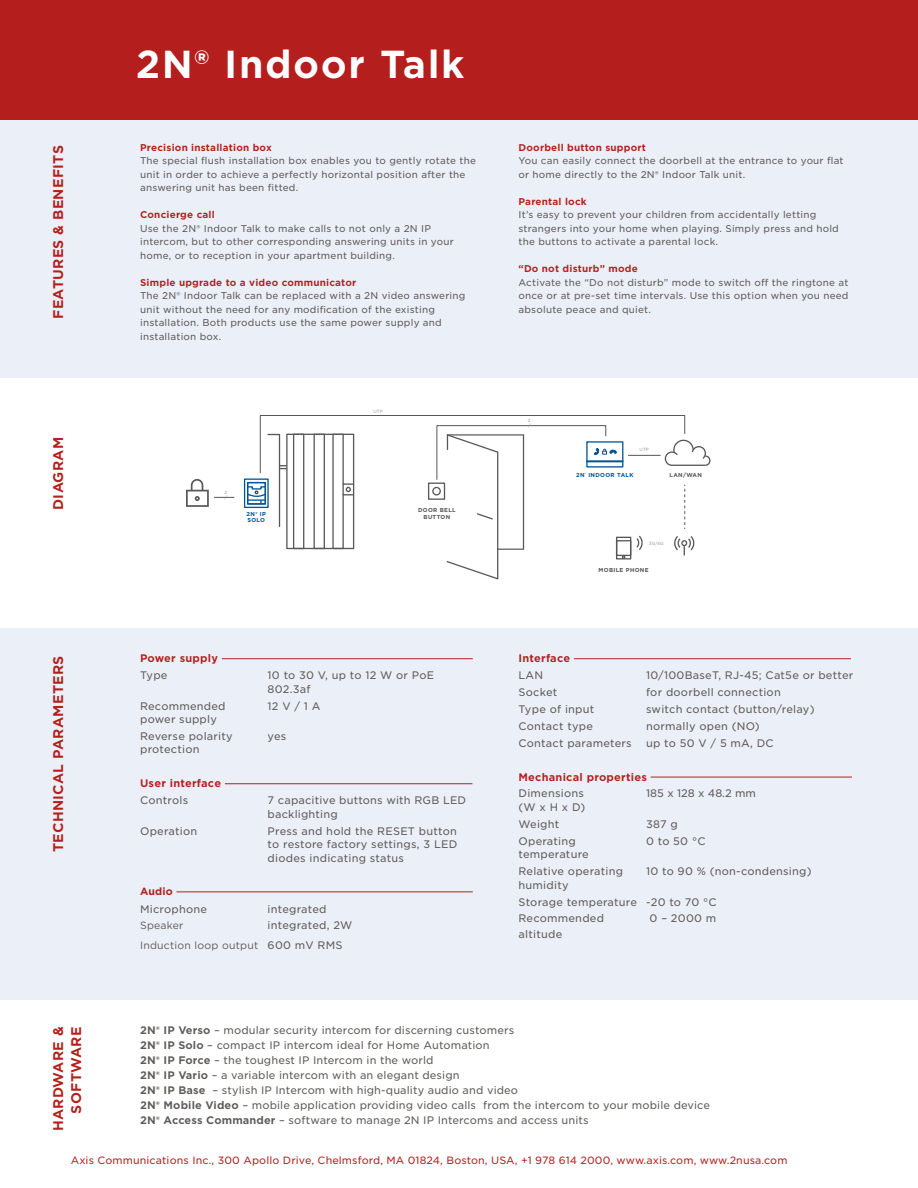
<style>
.page{position:relative;width:918px;height:1188px;background:#fff}
.page>*{position:absolute;margin:0;border:0;box-sizing:border-box;transform-origin:0 0}
.t1{font:700 37.5px "Gotham S Sm";letter-spacing:.04em;color:#fff}
.t2{font:700 13.5px/18px "Gotham S Sm";letter-spacing:.02em;color:#b4201d;text-align:right}
.t3{font:10.5px/13.5px "Gotham S Sm";letter-spacing:.02em;color:#5f5b57}
.t4{font:10.5px/15px "Gotham S Sm";letter-spacing:.01em;color:#5d5b57}
.t5{font:700 10.5px "Gotham S Sm";letter-spacing:.02em;color:#b41f1d}
.t6{font:10.5px "Gotham";letter-spacing:.02em;color:#5f5b57}
.t7{font:10.5px "Gotham S Sm";color:#5f5b57}
.t8{font:700 10.5px "Gotham S Sm";letter-spacing:.02em;color:#b4201d}
.t9{font:700 10.5px "Gotham";letter-spacing:.02em;color:#b4201d}
.t10{font:10.2px "Gotham S Sm";letter-spacing:.01em;color:#b4201e}
.t11{font:9.45px/13.5px "Gotham S Sm";letter-spacing:.02em;color:#5f5b57}
.t12{font:700 9.45px "Gotham S Sm";letter-spacing:.02em;color:#b41f1d}
.t13{font:700 5.7px/6.9px "Gotham";letter-spacing:.06em;color:#575756;text-align:center}
.t14{font:700 5.7px/6.9px "Gotham";letter-spacing:.06em;color:#015698}
.t15{font:4.35px/5.2px "Gotham S Sm";color:#9d9d9c}
.s1{font-family:"Gotham S Sm"}
.s2{font-weight:700}
</style>
<div class="page">
<div style="left:0;top:118px;width:918px;height:260px;background:#ebeff8"></div>
<div style="left:0;top:628px;width:918px;height:372px;background:#ebeff8"></div>
<hr style="left:222px;top:658px;width:251px;height:1px;background:#b41f1d">
<hr style="left:225px;top:783px;width:247px;height:1px;background:#b41f1d">
<hr style="left:176px;top:892px;width:297px;height:1px;background:#b41f1d">
<hr style="left:574px;top:658px;width:277px;height:1px;background:#b41f1d">
<hr style="left:651px;top:777px;width:201px;height:1px;background:#b41f1d">
<div style="left:0;top:0;width:918px;height:120px;background:#b41f1d"></div>
<svg style="left:186px;top:479px;width:48px;height:28px"></svg>
<svg style="left:247px;top:415px;width:464px;height:164px"></svg>
<div style="left:247px;top:482px;width:19px;height:23px;border:1px solid #005597"></div>
<div style="left:244px;top:478px;width:25px;height:30px;border:1px solid #005597"></div>
<h2 class="t2" style="left:49px;top:319px;width:175px;rotate:-90deg">FEATURES &amp; BENEFITS</h2>
<h2 class="t2" style="left:49px;top:510px;width:74px;rotate:-90deg">DIAGRAM</h2>
<h2 class="t2" style="left:49px;top:852px;width:198px;rotate:-90deg">TECHNICAL PARAMETERS</h2>
<h1 class="t1" style="left:136px;top:39px;width:330px">2N® Indoor Talk</h1>
<p class="t12" style="left:140px;top:141px;width:133px">Precision installation box</p>
<p class="t11" style="left:140px;top:154px;width:337px">The special flush installation box enables you to gently rotate the unit in order to achieve a perfectly horizontal position after the answering unit has been fitted.</p>
<p class="t12" style="left:140px;top:208px;width:76px">Concierge call</p>
<p class="t11" style="left:140px;top:221px;width:315px">Use the 2N® Indoor Talk to make calls to not only a 2N IP intercom, but to other corresponding answering units in your home, or to reception in your apartment building.</p>
<p class="t12" style="left:140px;top:276px;width:218px">Simple upgrade to a video communicator</p>
<p class="t11" style="left:140px;top:289px;width:327px">The 2N® Indoor Talk can be replaced with a 2N video answering unit without the need for any modification of the existing installation. Both products use the same power supply and installation box.</p>
<p class="t15" style="left:225px;top:489px;width:4px">2 /</p>
<p class="t14" style="left:247px;top:510px;width:21px">2N® IP<br>SOLO</p>
<p class="t15" style="left:374px;top:409px;width:11px">UTP</p>
<p class="t13" style="left:418px;top:506px;width:39px">DOOR BELL<br>BUTTON</p>
<p class="t8" style="left:140px;top:651px;width:79px">Power supply</p>
<p class="t3" style="left:140px;top:668px;width:29px">Type</p>
<p class="t3" style="left:268px;top:668px;width:168px">10 to 30 V, up to 12 W or PoE<br>802.3af</p>
<p class="t3" style="left:140px;top:699px;width:87px">Recommended power supply</p>
<p class="t3" style="left:268px;top:699px;width:54px">12 V / 1 A</p>
<p class="t3" style="left:140px;top:729px;width:94px">Reverse polarity protection</p>
<p class="t3" style="left:268px;top:729px;width:20px">yes</p>
<p class="t5" style="left:140px;top:776px;width:82px">User interface</p>
<p class="t3" style="left:140px;top:793px;width:50px">Controls</p>
<p class="t3" style="left:268px;top:793px;width:200px">7 capacitive buttons with RGB LED backlighting</p>
<p class="t3" style="left:140px;top:824px;width:59px">Operation</p>
<p class="t3" style="left:268px;top:824px;width:191px;text-align:justify">Press and hold the RESET button to restore factory settings, 3 LED diodes indicating status</p>
<p class="t9" style="left:140px;top:885px;width:34px">Audio</p>
<p class="t3" style="left:140px;top:902px;width:69px">Microphone</p>
<p class="t3" style="left:268px;top:902px;width:60px">integrated</p>
<p class="t6" style="left:140px;top:919px;width:45px">Speaker</p>
<p class="t3" style="left:268px;top:919px;width:86px">integrated, 2W</p>
<p class="t6" style="left:140px;top:939px;width:204px">Induction loop output <span class="s1">600 mV RMS</span></p>
<p class="t12" style="left:519px;top:141px;width:129px">Doorbell button support</p>
<p class="t11" style="left:519px;top:154px;width:327px">You can easily connect the doorbell at the entrance to your flat or home directly to the 2N® Indoor Talk unit.</p>
<p class="t12" style="left:519px;top:195px;width:70px">Parental lock</p>
<p class="t11" style="left:519px;top:208px;width:322px">It’s easy to prevent your children from accidentally letting strangers into your home when playing. Simply press and hold the buttons to activate a parental lock.</p>
<p class="t12" style="left:519px;top:262px;width:121px">“Do not disturb” mode</p>
<p class="t11" style="left:519px;top:275px;width:332px;text-align:justify">Activate the “Do not disturb” mode to switch off the ringtone at once or at pre-set time intervals. Use this option when you need absolute peace and quiet.</p>
<p class="t15" style="left:528px;top:417px;width:4px">2 /</p>
<p class="t15" style="left:640px;top:447px;width:11px">UTP</p>
<p class="t14" style="left:576px;top:471px;width:59px">2N<sup>®</sup> INDOOR TALK</p>
<p class="t13" style="left:669px;top:471px;width:34px">LAN/WAN</p>
<p class="t15" style="left:649px;top:541px;width:16px">3G/4G</p>
<p class="t13" style="left:599px;top:567px;width:52px">MOBILE PHONE</p>
<p class="t5" style="left:519px;top:651px;width:53px">Interface</p>
<p class="t3" style="left:519px;top:668px;width:26px">LAN</p>
<p class="t3" style="left:646px;top:668px;width:209px">10/100BaseT, RJ-45; Cat5e or better</p>
<p class="t3" style="left:519px;top:685px;width:40px">Socket</p>
<p class="t3" style="left:646px;top:685px;width:136px">for doorbell connection</p>
<p class="t3" style="left:519px;top:702px;width:77px">Type of input</p>
<p class="t3" style="left:646px;top:702px;width:170px">switch contact (button/relay)</p>
<p class="t3" style="left:519px;top:719px;width:76px">Contact type</p>
<p class="t3" style="left:646px;top:719px;width:115px">normally open (NO)</p>
<p class="t3" style="left:519px;top:736px;width:115px">Contact parameters</p>
<p class="t3" style="left:646px;top:736px;width:129px">up to 50 V / 5 mA, DC</p>
<p class="t5" style="left:519px;top:769px;width:130px">Mechanical properties</p>
<p class="t3" style="left:519px;top:787px;width:68px">Dimensions (W x H x D)</p>
<p class="t7" style="left:646px;top:787px;width:112px">185 x 128 x 48.2 mm</p>
<p class="t3" style="left:519px;top:817px;width:42px">Weight</p>
<p class="t3" style="left:646px;top:817px;width:33px">387 g</p>
<p class="t3" style="left:519px;top:834px;width:72px">Operating temperature</p>
<p class="t3" style="left:646px;top:834px;width:61px">0 to 50 °C</p>
<p class="t3" style="left:519px;top:864px;width:106px">Relative operating humidity</p>
<p class="t3" style="left:646px;top:864px;width:167px">10 to 90 % (non-condensing)</p>
<p class="t3" style="left:519px;top:893px;width:200px;line-height:17px">Storage temperature -20 to 70 °C<br>Recommended</p>
<p class="t3" style="left:519px;top:927px;width:45px">altitude</p>
<p class="t3" style="left:650px;top:912px;width:68px">0 – 2000 m</p>
<p class="t4" style="left:140px;top:1023px;width:572px"><span class="s2">2N® IP Verso</span> – modular security intercom for discerning customers<br><span class="s2">2N® IP Solo</span> – compact IP intercom ideal for Home Automation<br><span class="s2">2N® IP Force</span> – the toughest IP Intercom in the world<br><span class="s2">2N® IP Vario</span> – a variable intercom with an elegant design<br><span class="s2">2N® IP Base</span> – stylish IP Intercom with high-quality audio and video<br><span class="s2">2N® Mobile Video</span> – mobile application providing video calls from the intercom to your mobile device <span class="s2">2N® Access Commander</span> – software to manage 2N IP Intercoms and access units</p>
<h2 class="t2" style="left:49px;top:1131px;width:106px;rotate:-90deg">HARDWARE &amp;<br>SOFTWARE</h2>
<p class="t10" style="left:71px;top:1153px;width:718px">Axis Communications Inc., 300 Apollo Drive, Chelmsford, MA 01824, Boston, USA, +1 978 614 2000, www.axis.com, www.2nusa.com</p>
</div>
